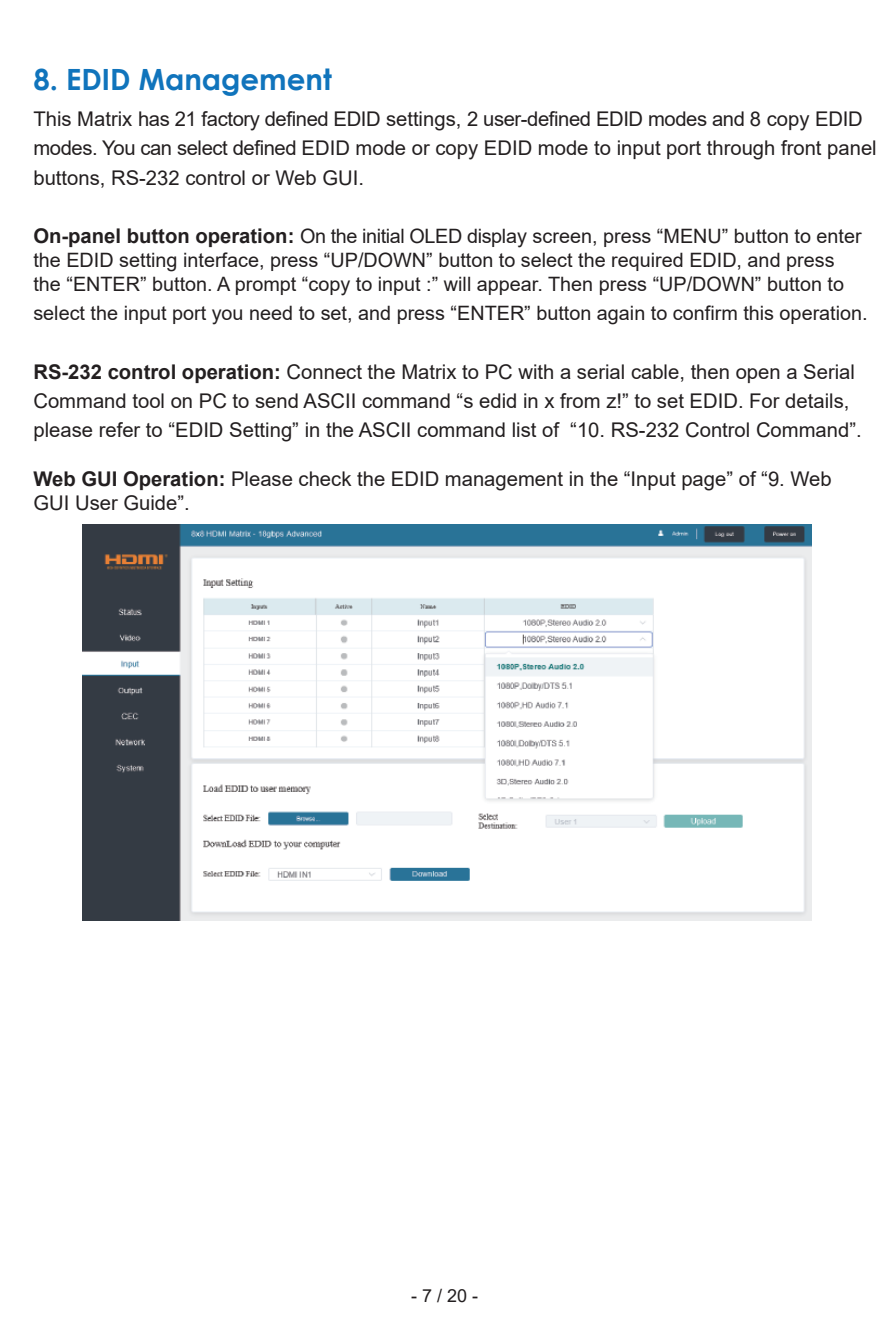
<style>
.page{position:relative;width:893px;height:1340px;background:#fff}
.page>*{position:absolute;margin:0;border:0;box-sizing:border-box;transform-origin:0 0}
.t1{font:700 29.25px "Century Gothic";color:#1074bc}
.t2{font:20.25px/29.2px "Arial";color:#231f20}
.t3{font:19.8px/23.8px "Arial";color:#231f20}
.t4{font:18px "Arial";color:#231f20}
.s1{font-weight:700;font-size:20.25px}
.s2{font-size:20.25px}
.s3{font-weight:700}
</style>
<div class="page">
<img style="left:83px;top:524px;width:728px;height:396px">
<h1 class="t1" style="left:33px;top:57px;width:300px">8. EDID Management</h1>
<p class="t2" style="left:33px;top:104px;width:845px">This Matrix has 21 factory defined EDID settings, 2 user-defined EDID modes and 8 copy EDID modes. You can select defined EDID mode or copy EDID mode to input port through front panel buttons, RS-232 control or Web GUI.</p>
<p class="t3" style="left:33px;top:224px;width:830px"><span class="s1">On-panel button operation:</span> On the initial OLED display screen, press “MENU” button to enter the EDID setting interface, press “UP/DOWN” button to select the required EDID, and press the “ENTER” button. A prompt “copy to input :” will appear. Then press “UP/DOWN” button to</p>
<p class="t3" style="left:33px;top:301px;width:836px">select the input port you need to set, and press “ENTER” button again to confirm this operation<span class="s2">.</span></p>
<p class="t2" style="left:33px;top:357px;width:830px"><span class="s3">RS-232 control operation:</span> Connect the Matrix to PC with a serial cable, then open a Serial<br>Command tool on PC to send ASCII command “s edid in x from z!” to set EDID. For details, please refer to “EDID Setting” in the ASCII command list of “10. RS-232 Control Command”.</p>
<p class="t2" style="left:33px;top:466px;width:800px;line-height:24.3px"><span class="s3">Web GUI Operation:</span> Please check the EDID management in the “Input page” of “9. Web<br>GUI User Guide”.</p>
<p class="t4" style="left:411px;top:1283px;width:69px">- 7 / 20 -</p>
</div>
